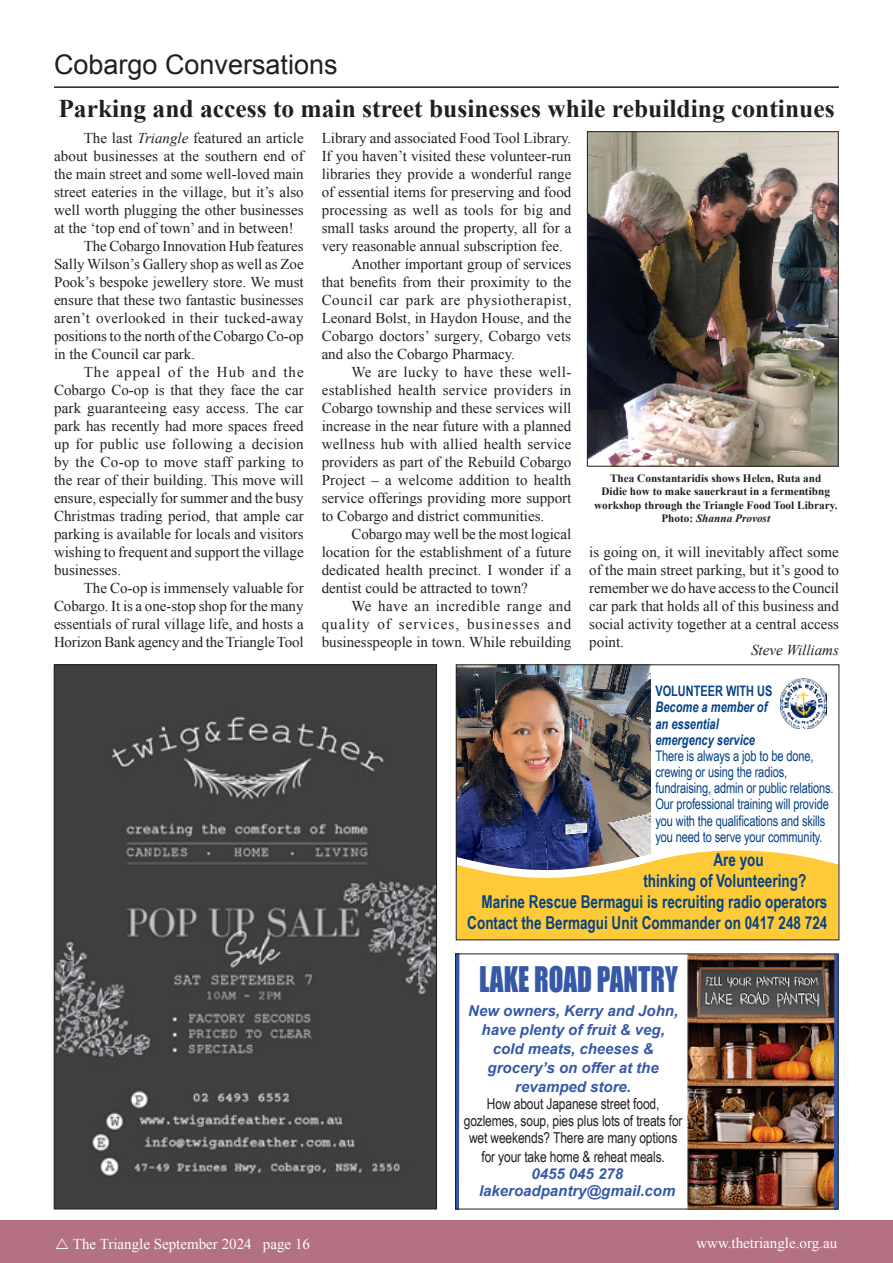
<style>
.page{position:relative;width:893px;height:1263px;background:#fff}
.page>*{position:absolute;margin:0;border:0;box-sizing:border-box;transform-origin:0 0}
.t1{font:32.4px "Impact";color:#3559a7;scale:.83 1}
.PageTitle{font:27px "Arial";color:#231f20}
.Headline_3{font:700 25.5px "Times New Roman";color:#231f20}
.t2{font:700 17.85px "Arial Narrow";color:#054286;scale:.93 1}
.Body_text{font:15px/18px "Times New Roman";color:#231f20;text-align:justify}
.t3{font:italic 700 15px/19px "Arial";color:#3559a7;text-align:center}
.t4{font:15px/16.8px "Arial Narrow";letter-spacing:-.01em;color:#231f20;text-align:center}
.t5{font:15px "Times New Roman";color:#fff}
.author{font:italic 15px "Times New Roman";color:#231f20}
.t6{font:14.55px/16.2px "Arial Narrow";letter-spacing:-.01em;color:#054286;scale:.93 1}
.t7{font:700 14.4px "Arial Narrow";color:#054286;scale:.93 1}
.Letter_head{font:700 11.25px/13.5px "Times New Roman";color:#231f20;text-align:center}
.t8{font:italic 700 11.25px "Times New Roman";color:#231f20}
.s1{font-style:italic}
.s2{font-style:normal}
.s3{font-weight:700;font-style:italic}
.s4{font-family:"Arial Narrow";font-weight:400;font-style:normal;color:#231f20}
</style>
<div class="page">
<div style="left:0;top:1220px;width:893px;height:43px;background:#b37181"></div>
<hr style="left:54px;top:86px;width:785px;height:2px;background:#231f20">
<img style="left:589px;top:133px;width:247px;height:331px">
<div style="left:587px;top:131px;width:251px;height:335px;border:1px solid #231f20"></div>
<img style="left:685px;top:956px;width:149px;height:251px">
<svg style="left:834px;top:956px;width:2px;height:251px"></svg>
<hr style="left:456px;top:954px;width:3px;height:255px;background:#3559a7">
<img style="left:458px;top:667px;width:192px;height:160px">
<svg style="left:458px;top:827px;width:379px;height:111px"></svg>
<img style="left:781px;top:679px;width:46px;height:49px">
<div style="left:456px;top:665px;width:383px;height:275px;border:1px solid #231f20"></div>
<img style="left:56px;top:667px;width:379px;height:540px">
<p class="PageTitle" style="left:54px;top:46px;width:285px">Cobargo Conversations</p>
<p class="Headline_3" style="left:58px;top:90px;width:778px">Parking and access to main street businesses while rebuilding continues</p>
<p class="Body_text" style="left:54px;top:129px;width:251px;text-indent:30px">The last <span class="s1">Triangle</span> featured an article about businesses at the southern end of the main street and some well-loved main street eateries in the village, but it’s also well worth plugging the other businesses at the ‘top end of town’ and in between!</p>
<p class="Body_text" style="left:54px;top:237px;width:251px;text-indent:30px">The Cobargo Innovation Hub features Sally Wilson’s Gallery shop as well as Zoe Pook’s bespoke jewellery store. We must ensure that these two fantastic businesses aren’t overlooked in their tucked-away positions to the north of the Cobargo Co-op in the Council car park.</p>
<p class="Body_text" style="left:54px;top:363px;width:251px;text-indent:30px">The appeal of the Hub and the Cobargo Co-op is that they face the car park guaranteeing easy access. The car park has recently had more spaces freed up for public use following a decision by the Co-op to move staff parking to the rear of their building. This move will ensure, especially for summer and the busy Christmas trading period, that ample car parking is available for locals and visitors wishing to frequent and support the village businesses.</p>
<p class="Body_text" style="left:54px;top:579px;width:251px;text-indent:30px">The Co-op is immensely valuable for Cobargo. It is a one-stop shop for the many essentials of rural village life, and hosts a Horizon Bank agency and the Triangle Tool</p>
<p class="Body_text" style="left:322px;top:129px;width:251px">Library and associated Food Tool Library.<br>If you haven’t visited these volunteer-run libraries they provide a wonderful range of essential items for preserving and food processing as well as tools for big and small tasks around the property, all for a very reasonable annual subscription fee.</p>
<p class="Body_text" style="left:322px;top:255px;width:251px;text-indent:30px">Another important group of services that benefits from their proximity to the Council car park are physiotherapist, Leonard Bolst, in Haydon House, and the Cobargo doctors’ surgery, Cobargo vets and also the Cobargo Pharmacy.</p>
<p class="Body_text" style="left:322px;top:363px;width:251px;text-indent:30px">We are lucky to have these well&shy;established health service providers in Cobargo township and these services will increase in the near future with a planned wellness hub with allied health service providers as part of the Rebuild Cobargo Project – a welcome addition to health service offerings providing more support to Cobargo and district communities.</p>
<p class="Body_text" style="left:322px;top:525px;width:251px;text-indent:30px">Cobargo may well be the most logical location for the establishment of a future dedicated health precinct. I wonder if a dentist could be attracted to town?</p>
<p class="Body_text" style="left:322px;top:597px;width:251px;text-indent:30px">We have an incredible range and quality of services, businesses and businesspeople in town. While rebuilding</p>
<p class="Letter_head" style="left:594px;top:471px;width:245px">Thea Constantaridis shows Helen, Ruta and<br>Didie how to make sauerkraut in a fermentibng workshop through the Triangle Food Tool Library.</p>
<p class="t8" style="left:661px;top:511px;width:110px"><span class="s2">Photo:</span> Shanna Provost</p>
<p class="Body_text" style="left:589px;top:543px;width:251px">is going on, it will inevitably affect some of the main street parking, but it’s good to remember we do have access to the Council car park that holds all of this business and social activity together at a central access point.</p>
<p class="author" style="left:751px;top:639px;width:89px">Steve Williams</p>
<p class="t7" style="left:655px;top:680px;width:127px">VOLUNTEER WITH US</p>
<p class="t6" style="left:655px;top:698px;width:193px"><span class="s3">Become a member of<br>an essential<br>emergency service<br></span>There is always a job to be done, crewing or using the radios, fundraising, admin or public relations.<br>Our professional training will provide you with the qualifications and skills you need to serve your community.</p>
<p class="t2" style="left:713px;top:846px;width:56px">Are you</p>
<p class="t2" style="left:643px;top:867px;width:177px">thinking of Volunteering?</p>
<p class="t2" style="left:482px;top:888px;width:373px">Marine Rescue Bermagui is recruiting radio operators</p>
<p class="t2" style="left:467px;top:909px;width:389px">Contact the Bermagui Unit Commander on 0417 248 724</p>
<p class="t1" style="left:479px;top:955px;width:241px">LAKE ROAD PANTRY</p>
<p class="t3" style="left:468px;top:1002px;width:212px">New owners, Kerry and John, have plenty of fruit &amp; veg, cold meats, cheeses &amp; grocery’s on offer at the revamped store.</p>
<p class="t4" style="left:464px;top:1095px;width:220px">How about Japanese street food, gozlemes, soup, pies plus lots of treats for wet weekends? There are many options</p>
<p class="t3" style="left:479px;top:1148px;width:198px;line-height:17.1px"><span class="s4">for your take home &amp; reheat meals.<br></span>0455 045 278 lakeroadpantry@gmail.com</p>
<p class="t5" style="left:73px;top:1234px;width:239px">The Triangle September 2024 page 16</p>
<p class="t5" style="left:696px;top:1232px;width:142px">www.thetriangle.org.au</p>
</div>
